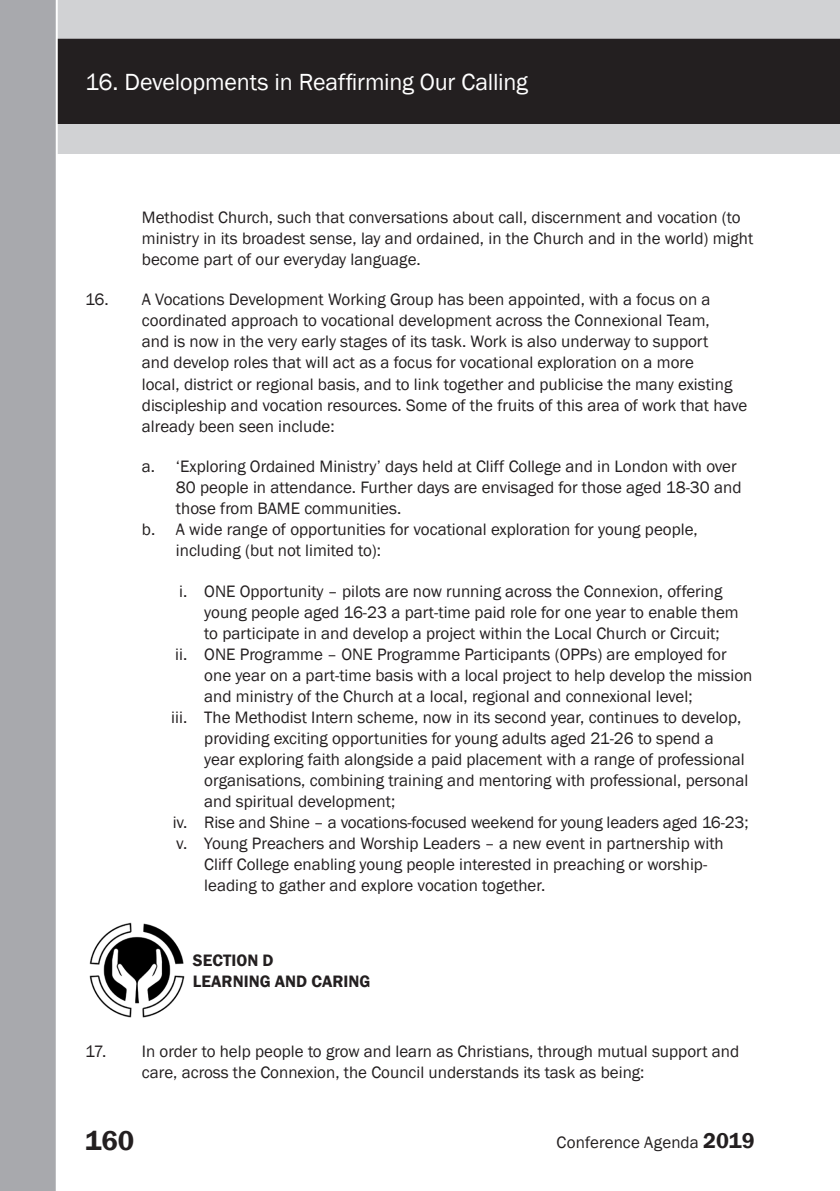
<style>
.page{position:relative;width:840px;height:1191px;background:#fff}
.page>*{position:absolute;margin:0;border:0;box-sizing:border-box;transform-origin:0 0}
.t1{font:600 28px "Franklin Gothic";color:#231f20}
.t2{font:24px "Franklin Gothic";letter-spacing:-.01em;color:#fff}
.t3{font:17px/21px "Franklin Gothic";color:#231f20}
.List_Paragraph{font:600 17px/21px "Franklin Gothic";color:#231f20}
.s1{font-weight:600;font-size:22px}
</style>
<div class="page">
<div style="left:0;top:0;width:839px;height:154px;background:#d1d2d4"></div>
<div style="left:58px;top:39px;width:781px;height:85px;background:#231f20"></div>
<div style="left:0;top:0;width:58px;height:1191px;background:#a8a9ad"></div>
<img style="left:89px;top:922px;width:96px;height:96px">
<h2 class="t2" style="left:85px;top:67px;width:444px">16. Developments in Reaffirming Our Calling</h2>
<p class="t3" style="left:142px;top:207px;width:612px">Methodist Church, such that conversations about call, discernment and vocation (to ministry in its broadest sense, lay and ordained, in the Church and in the world) might become part of our everyday language.</p>
<p class="t3" style="left:142px;top:290px;width:606px;text-indent:-57px">16. A Vocations Development Working Group has been appointed, with a focus on a coordinated approach to vocational development across the Connexional Team,<br>and is now in the very early stages of its task. Work is also underway to support<br>and develop roles that will act as a focus for vocational exploration on a more<br>local, district or regional basis, and to link together and publicise the many existing discipleship and vocation resources. Some of the fruits of this area of work that have already been seen include:</p>
<p class="t3" style="left:176px;top:456px;width:566px;text-indent:-34px">a. ‘Exploring Ordained Ministry’ days held at Cliff College and in London with over<br>80 people in attendance. Further days are envisaged for those aged 18-30 and those from BAME communities.</p>
<p class="t3" style="left:176px;top:519px;width:523px;text-indent:-34px">b. A wide range of opportunities for vocational exploration for young people, including (but not limited to):</p>
<p class="t3" style="left:204px;top:581px;width:535px;text-indent:-25px">i. ONE Opportunity – pilots are now running across the Connexion, offering young people aged 16-23 a part-time paid role for one year to enable them to participate in and develop a project within the Local Church or Circuit;</p>
<p class="t3" style="left:204px;top:644px;width:549px;text-indent:-29px">ii. ONE Programme – ONE Programme Participants (OPPs) are employed for one year on a part-time basis with a local project to help develop the mission and ministry of the Church at a local, regional and connexional level;</p>
<p class="t3" style="left:204px;top:707px;width:545px;text-indent:-33px">iii. The Methodist Intern scheme, now in its second year, continues to develop, providing exciting opportunities for young adults aged 21-26 to spend a year exploring faith alongside a paid placement with a range of professional organisations, combining training and mentoring with professional, personal and spiritual development;</p>
<p class="t3" style="left:173px;top:812px;width:577px">iv. Rise and Shine – a vocations-focused weekend for young leaders aged 16-23;</p>
<p class="t3" style="left:204px;top:833px;width:520px;text-indent:-28px">v. Young Preachers and Worship Leaders – a new event in partnership with<br>Cliff College enabling young people interested in preaching or worship&shy;leading to gather and explore vocation together.</p>
<p class="List_Paragraph" style="left:193px;top:949px;width:179px">SECTION D<br>LEARNING AND CARING</p>
<p class="t3" style="left:142px;top:1041px;width:598px;text-indent:-57px">17. In order to help people to grow and learn as Christians, through mutual support and care, across the Connexion, the Council understands its task as being:</p>
<h1 class="t1" style="left:85px;top:1123px;width:51px">160</h1>
<p class="t3" style="left:556px;top:1132px;width:200px">Conference Agenda <span class="s1">2019</span></p>
</div>
